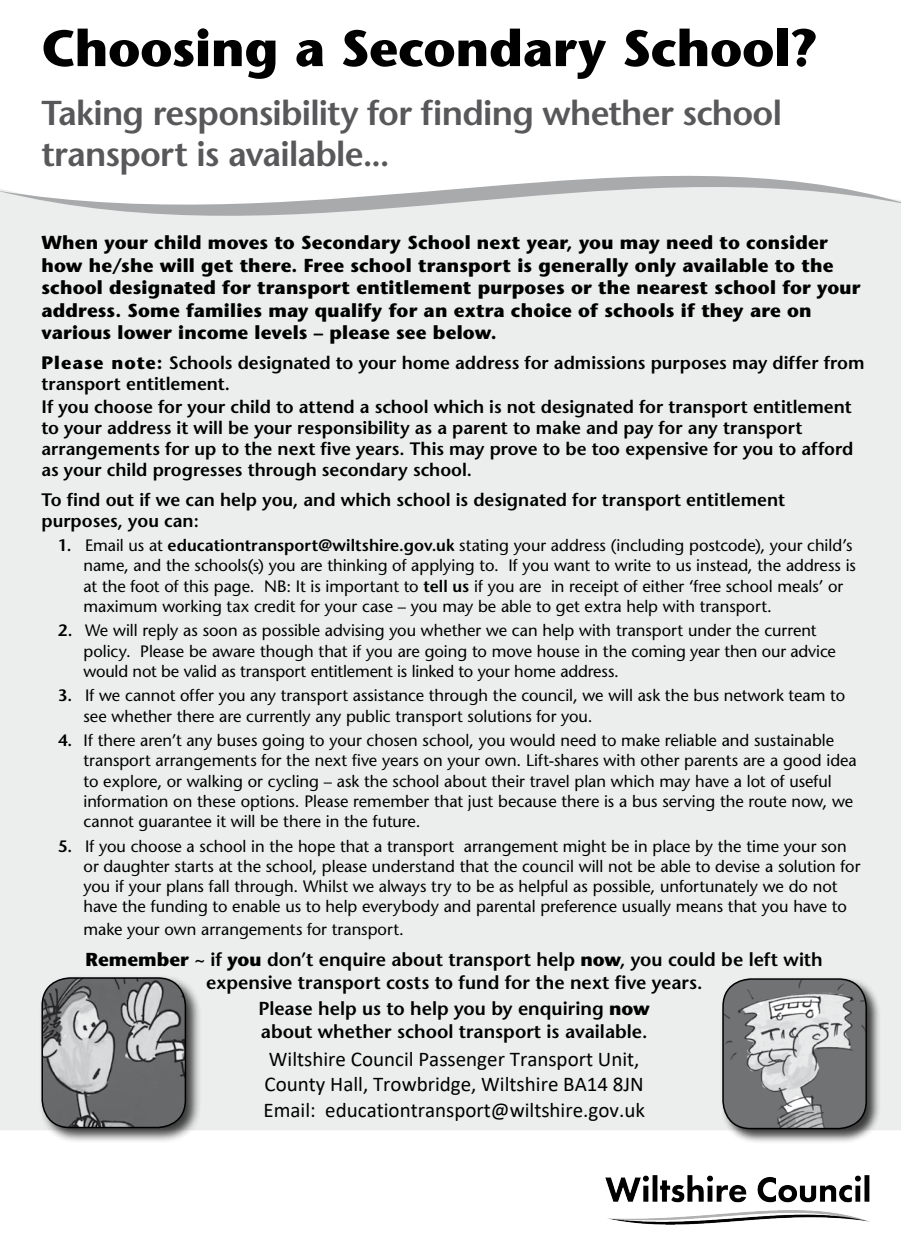
<style>
.page{position:relative;width:901px;height:1246px;background:#fff}
.page>*{position:absolute;margin:0;border:0;box-sizing:border-box;transform-origin:0 0}
.t1{font:700 51px "Stone Sans Std";letter-spacing:-.005em;color:#000}
.t2{font:600 34.5px/41.4px "Stone Sans Std";letter-spacing:-.02em;color:#58585a}
.t3{font:21px/25.2px "Calibri";color:#000}
.t4{font:700 18.75px/22.5px "Stone Sans Std";letter-spacing:.01em;color:#000}
.t5{font:600 18.75px/22.5px "Stone Sans Std";color:#000;text-align:center}
.t6{font:600 18px/21px "Stone Sans Std";color:#000}
.t7{font:500 16.5px/20.2px "Stone Sans Std";color:#000}
.s1{font-weight:700}
.s2{font-weight:600}
</style>
<div class="page">
<div style="left:0;top:266px;width:900px;height:864px;background:#eceded"></div>
<svg style="left:0;top:175px;width:900px;height:91px;fill:#eceded"></svg>
<div style="left:720px;top:976px;width:161px;height:167px;background:#000;opacity:.75"></div>
<img style="left:723px;top:979px;width:143px;height:149px">
<div style="left:722px;top:978px;width:144px;height:151px;border:2px solid #000;border-radius:28px"></div>
<div style="left:39px;top:974px;width:162px;height:169px;background:#000;opacity:.75"></div>
<img style="left:42px;top:978px;width:143px;height:149px">
<div style="left:41px;top:977px;width:145px;height:151px;border:2px solid #000;border-radius:28px"></div>
<img style="left:605px;top:1175px;width:264px;height:49px">
<h1 class="t1" style="left:41px;top:18px;width:778px">Choosing a Secondary School?</h1>
<h2 class="t2" style="left:41px;top:92px;width:742px">Taking responsibility for finding whether school transport is available...</h2>
<p class="t4" style="left:41px;top:232px;width:820px">When your child moves to Secondary School next year, you may need to consider how he/she will get there. Free school transport is generally only available to the school designated for transport entitlement purposes or the nearest school for your address. Some families may qualify for an extra choice of schools if they are on various lower income levels – please see below.</p>
<p class="t6" style="left:41px;top:352px;width:824px"><span class="s1">Please note:</span> Schools designated to your home address for admissions purposes may differ from transport entitlement.</p>
<p class="t6" style="left:41px;top:396px;width:813px">If you choose for your child to attend a school which is not designated for transport entitlement to your address it will be your responsibility as a parent to make and pay for any transport arrangements for up to the next five years. This may prove to be too expensive for you to afford as your child progresses through secondary school.</p>
<p class="t6" style="left:41px;top:488px;width:745px">To find out if we can help you, and which school is designated for transport entitlement purposes, you can:</p>
<p class="t7" style="left:83px;top:535px;width:773px;text-indent:-25px"><span class="s2">1.</span> Email us at <span class="s2">educationtransport@wiltshire.gov.uk</span> stating your address (including postcode), your child’s name, and the schools(s) you are thinking of applying to. If you want to write to us instead, the address is at the foot of this page. NB: It is important to <span class="s2">tell us</span> if you are in receipt of either ‘free school meals’ or maximum working tax credit for your case – you may be able to get extra help with transport.</p>
<p class="t7" style="left:83px;top:620px;width:753px;text-indent:-26px"><span class="s2">2.</span> We will reply as soon as possible advising you whether we can help with transport under the current policy. Please be aware though that if you are going to move house in the coming year then our advice would not be valid as transport entitlement is linked to your home address.</p>
<p class="t7" style="left:83px;top:685px;width:763px;text-indent:-25px"><span class="s2">3.</span> If we cannot offer you any transport assistance through the council, we will ask the bus network team to see whether there are currently any public transport solutions for you.</p>
<p class="t7" style="left:83px;top:730px;width:774px;text-indent:-25px"><span class="s2">4.</span> If there aren’t any buses going to your chosen school, you would need to make reliable and sustainable transport arrangements for the next five years on your own. Lift-shares with other parents are a good idea to explore, or walking or cycling – ask the school about their travel plan which may have a lot of useful information on these options. Please remember that just because there is a bus serving the route now, we cannot guarantee it will be there in the future.</p>
<p class="t7" style="left:83px;top:835px;width:778px;text-indent:-26px"><span class="s2">5.</span> If you choose a school in the hope that a transport arrangement might be in place by the time your son or daughter starts at the school, please understand that the council will not be able to devise a solution for you if your plans fall through. Whilst we always try to be as helpful as possible, unfortunately we do not have the funding to enable us to help everybody and parental preference usually means that you have to</p>
<p class="t7" style="left:83px;top:919px;width:322px">make your own arrangements for transport.</p>
<p class="t5" style="left:85px;top:948px;width:738px"><span class="s1">Remember</span> ~ if <span class="s1">you</span> don’t enquire about transport help <span class="s1">now</span>, you could be left with expensive transport costs to fund for the next five years.</p>
<p class="t5" style="left:258px;top:997px;width:393px;text-align:left">Please help us to help you by enquiring <span class="s1">now </span>about whether school transport is available.</p>
<p class="t3" style="left:263px;top:1046px;width:383px">Wiltshire Council Passenger Transport Unit,<br>County Hall, Trowbridge, Wiltshire BA14 8JN<br>Email: educationtransport@wiltshire.gov.uk</p>
</div>
